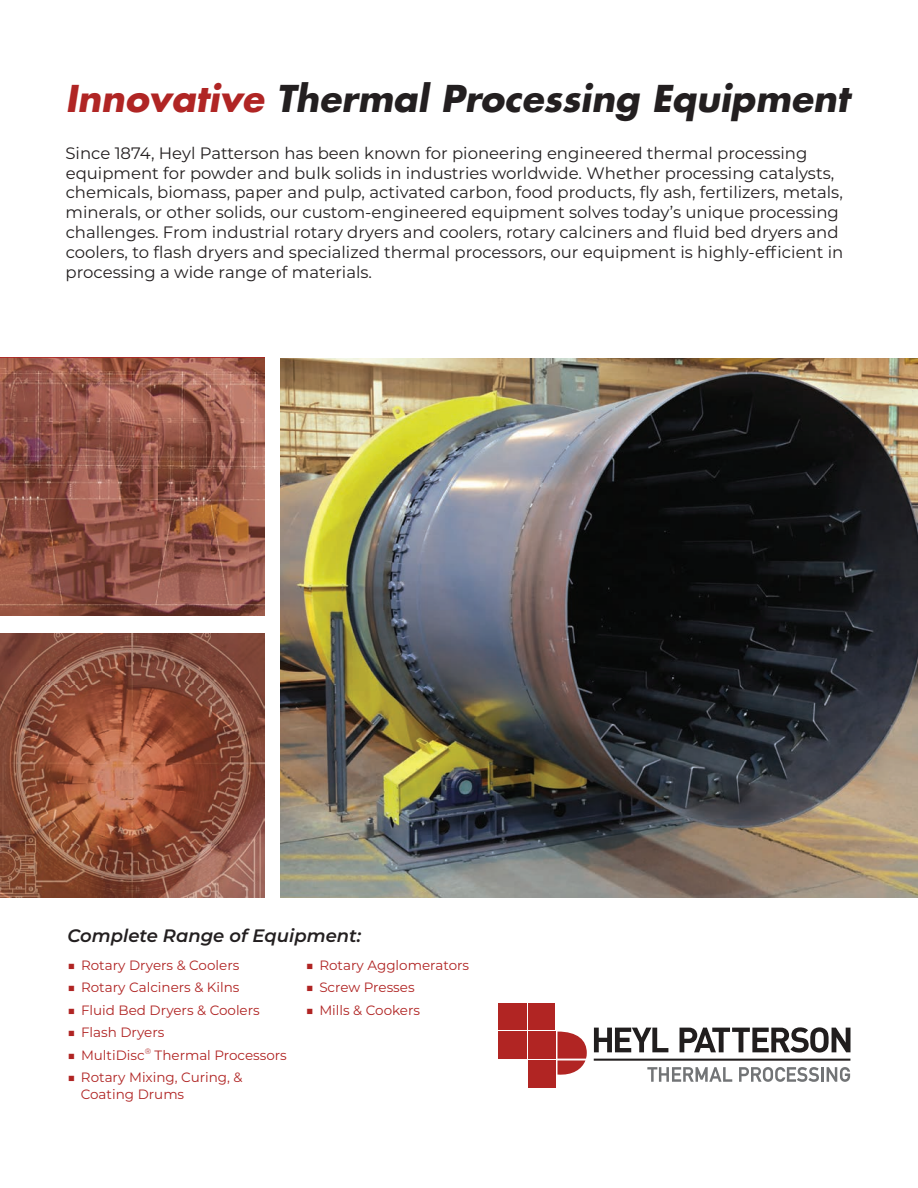
<style>
.page{position:relative;width:918px;height:1188px;background:#fff}
.page>*{position:absolute;margin:0;border:0;box-sizing:border-box;transform-origin:0 0}
.t1{font:italic 700 36px "Futura Std";color:#231f20}
.t2{font:italic 600 18px "Montserrat";color:#231f20}
.t3{font:16.5px/19.8px "Montserrat";color:#231f20}
.t4{font:13.5px/16.5px "Montserrat";color:#b02423}
.s1{color:#b02524}
</style>
<div class="page">
<svg style="left:557px;top:1032px;width:30px;height:43px"></svg>
<div style="left:498px;top:1003px;width:29px;height:27px;background:#b12523"></div>
<div style="left:529px;top:1003px;width:26px;height:27px;background:#b12523"></div>
<div style="left:498px;top:1031px;width:29px;height:28px;background:#b12523"></div>
<div style="left:529px;top:1031px;width:27px;height:28px;background:#b12523"></div>
<div style="left:529px;top:1061px;width:27px;height:27px;background:#b12523"></div>
<svg style="left:594px;top:1028px;width:74px;height:24px"></svg>
<svg style="left:680px;top:1027px;width:170px;height:26px"></svg>
<hr style="left:594px;top:1059px;width:256px;height:2px;background:#211e1e">
<svg style="left:647px;top:1067px;width:85px;height:15px"></svg>
<svg style="left:739px;top:1067px;width:80px;height:15px"></svg>
<hr style="left:821px;top:1067px;width:3px;height:15px;background:#727476">
<svg style="left:827px;top:1067px;width:23px;height:15px"></svg>
<img style="left:0;top:358px;width:265px;height:257px">
<img style="left:264px;top:633px;width:1px;height:53px">
<img style="left:0;top:897px;width:212px;height:1px">
<img style="left:0;top:633px;width:264px;height:264px">
<img style="left:0;top:615px;width:212px;height:1px">
<img style="left:212px;top:564px;width:53px;height:51px">
<img style="left:280px;top:358px;width:638px;height:540px">
<h1 class="t1" style="left:65px;top:81px;width:786px"><span class="s1">Innovative</span> Thermal Processing Equipment</h1>
<p class="t3" style="left:65px;top:144px;width:779px">Since 1874, Heyl Patterson has been known for pioneering engineered thermal processing equipment for powder and bulk solids in industries worldwide. Whether processing catalysts, chemicals, biomass, paper and pulp, activated carbon, food products, fly ash, fertilizers, metals, minerals, or other solids, our custom-engineered equipment solves today’s unique processing challenges. From industrial rotary dryers and coolers, rotary calciners and fluid bed dryers and coolers, to flash dryers and specialized thermal processors, our equipment is highly-efficient in processing a wide range of materials.</p>
<p class="t2" style="left:68px;top:928px;width:295px">Complete Range of Equipment:</p>
<p class="t4" style="left:68px;top:958px;width:173px">■ Rotary Dryers &amp; Coolers</p>
<p class="t4" style="left:68px;top:980px;width:173px">■ Rotary Calciners &amp; Kilns</p>
<p class="t4" style="left:68px;top:1003px;width:194px">■ Fluid Bed Dryers &amp; Coolers</p>
<p class="t4" style="left:68px;top:1025px;width:98px">■ Flash Dryers</p>
<p class="t4" style="left:68px;top:1048px;width:221px">■ MultiDisc<sup>®</sup> Thermal Processors</p>
<p class="t4" style="left:81px;top:1070px;width:163px;text-indent:-13px">■ Rotary Mixing, Curing, &amp;<br>Coating Drums</p>
<p class="t4" style="left:306px;top:958px;width:165px">■ Rotary Agglomerators</p>
<p class="t4" style="left:306px;top:980px;width:110px">■ Screw Presses</p>
<p class="t4" style="left:306px;top:1003px;width:116px">■ Mills &amp; Cookers</p>
</div>
